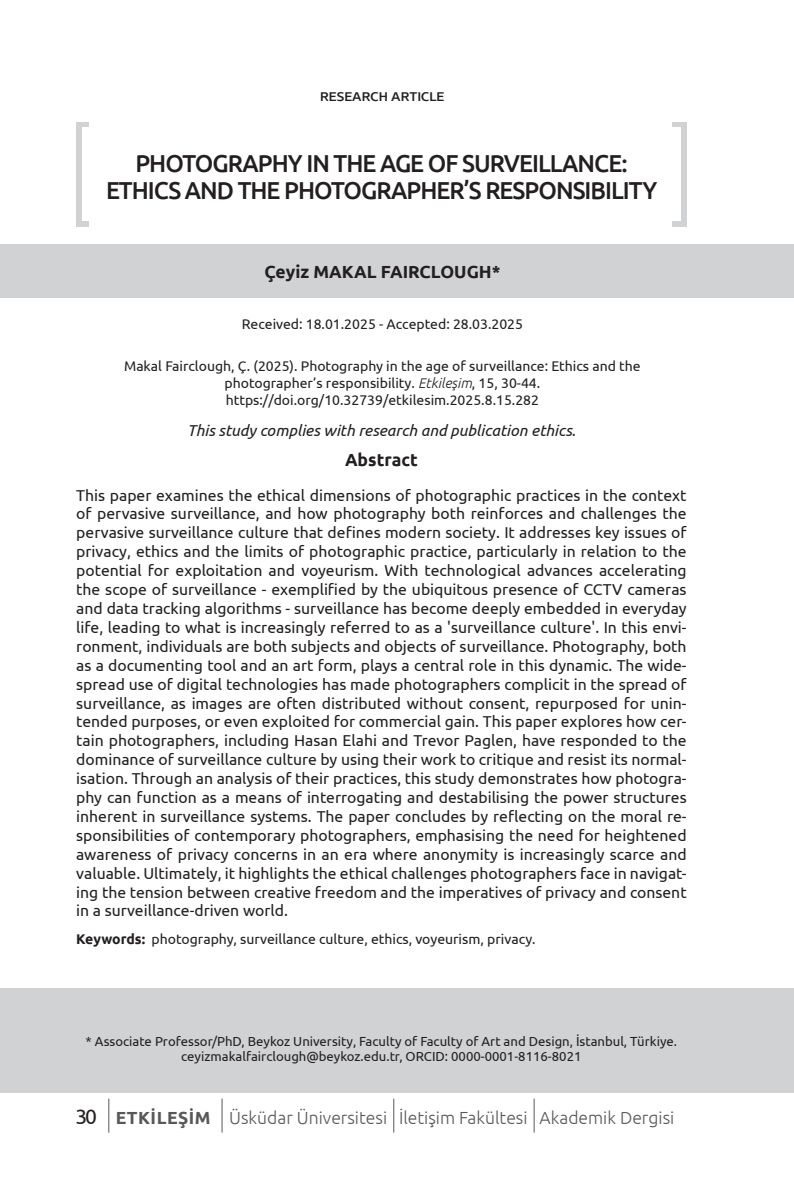
<style>
.page{position:relative;width:794px;height:1191px;background:#fff}
.page>*{position:absolute;margin:0;border:0;box-sizing:border-box;transform-origin:0 0}
.t1{font:500 24.5px/26.2px "Ubuntu";letter-spacing:-.04em;color:#231f20;text-align:center}
.t2{font:300 17.5px "Ubuntu";color:#57585a}
.t3{font:700 17.5px "Ubuntu";color:#231f20}
.t4{font:15.75px/18.9px "Ubuntu";color:#231f20;text-align:justify}
.t5{font:italic 15.75px "Ubuntu";color:#231f20}
.t6{font:14px/16.8px "Ubuntu";color:#231f20;text-align:center}
.t7{font:14px "Concord";color:#231f20}
.t8{font:13.12px/15.8px "Ubuntu";color:#231f20;text-align:center}
.s1{font-weight:300;font-style:italic}
.s2{font-weight:700}
.s3{font-weight:400;font-size:21px;color:#231f20}
</style>
<div class="page">
<hr style="left:108px;top:1098px;width:1px;height:34px;background:#57585a">
<hr style="left:222px;top:1098px;width:1px;height:34px;background:#57585a">
<hr style="left:393px;top:1098px;width:1px;height:34px;background:#57585a">
<hr style="left:533px;top:1098px;width:1px;height:34px;background:#57585a">
<hr style="left:793px;top:244px;width:1px;height:54px;background:#d1d2d4">
<div style="left:0;top:988px;width:794px;height:105px;background:#d1d2d4"></div>
<div style="left:76px;top:122px;width:611px;height:105px;background:#d1d2d4"></div>
<div style="left:89px;top:116px;width:582px;height:116px;background:#fff"></div>
<div style="left:82px;top:128px;width:599px;height:93px;background:#fff"></div>
<div style="left:0;top:244px;width:786px;height:54px;background:#d1d2d4"></div>
<p class="t7" style="left:320px;top:88px;width:126px">RESEARCH ARTICLE</p>
<h1 class="t1" style="left:106px;top:150px;width:553px">PHOTOGRAPHY IN THE AGE OF SURVEILLANCE:<br>ETHICS AND THE PHOTOGRAPHER’S RESPONSIBILITY</h1>
<p class="t3" style="left:264px;top:261px;width:237px">Çeyiz MAKAL FAIRCLOUGH*</p>
<p class="t6" style="left:242px;top:315px;width:283px">Received: 18.01.2025 - Accepted: 28.03.2025</p>
<p class="t6" style="left:124px;top:357px;width:518px">Makal Fairclough, Ç. (2025). Photography in the age of surveillance: Ethics and the photographer’s responsibility. <span class="s1">Etkileşim</span>, 15, 30-44. https://doi.org/10.32739/etkilesim.2025.8.15.282</p>
<p class="t5" style="left:187px;top:421px;width:390px">This study complies with research and publication ethics.</p>
<p class="t3" style="left:345px;top:449px;width:74px">Abstract</p>
<p class="t4" style="left:76px;top:485px;width:612px">This paper examines the ethical dimensions of photographic practices in the context of pervasive surveillance, and how photography both reinforces and challenges the pervasive surveillance culture that defines modern society. It addresses key issues of privacy, ethics and the limits of photographic practice, particularly in relation to the potential for exploitation and voyeurism. With technological advances accelerating the scope of surveillance - exemplified by the ubiquitous presence of CCTV cameras and data tracking algorithms - surveillance has become deeply embedded in everyday life, leading to what is increasingly referred to as a 'surveillance culture'. In this envi&shy;ronment, individuals are both subjects and objects of surveillance. Photography, both as a documenting tool and an art form, plays a central role in this dynamic. The wide&shy;spread use of digital technologies has made photographers complicit in the spread of surveillance, as images are often distributed without consent, repurposed for unin&shy;tended purposes, or even exploited for commercial gain. This paper explores how cer&shy;tain photographers, including Hasan Elahi and Trevor Paglen, have responded to the dominance of surveillance culture by using their work to critique and resist its normal&shy;isation. Through an analysis of their practices, this study demonstrates how photogra&shy;phy can function as a means of interrogating and destabilising the power structures inherent in surveillance systems. The paper concludes by reflecting on the moral re&shy;sponsibilities of contemporary photographers, emphasising the need for heightened awareness of privacy concerns in an era where anonymity is increasingly scarce and valuable. Ultimately, it highlights the ethical challenges photographers face in navigat&shy;ing the tension between creative freedom and the imperatives of privacy and consent in a surveillance-driven world.</p>
<p class="t6" style="left:76px;top:930px;width:461px"><span class="s2">Keywords:</span> photography, surveillance culture, ethics, voyeurism, privacy.</p>
<p class="t8" style="left:86px;top:1032px;width:593px">* Associate Professor/PhD, Beykoz University, Faculty of Faculty of Art and Design, İstanbul, Türkiye. ceyizmakalfairclough@beykoz.edu.tr, ORCID: 0000-0001-8116-8021</p>
<p class="t2" style="left:75px;top:1107px;width:600px"><span class="s3">30</span> <span class="s2">ETKİLEŞİM</span> Üsküdar Üniversitesi İletişim Fakültesi Akademik Dergisi</p>
</div>
